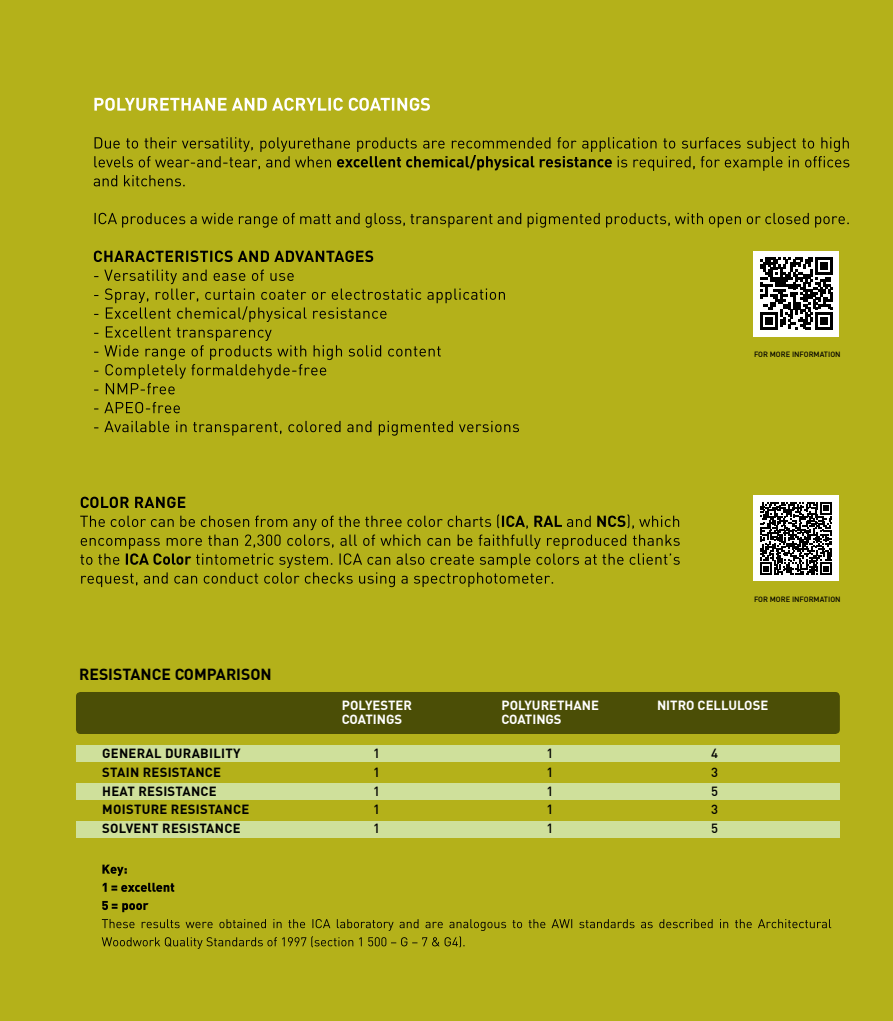
<style>
.page{position:relative;width:893px;height:1021px;background:#fff}
.page>*{position:absolute;margin:0;border:0;box-sizing:border-box;transform-origin:0 0}
.t1{font:700 15.75px "DIN Pro";color:#000}
.t2{font:700 13.05px/18.9px "DIN Pro";letter-spacing:.02em;color:#000}
.t3{font:700 13.05px/13.8px "DIN Pro";color:#fff}
.t4{font:500 13.05px/18.9px "DIN Pro";color:#000;text-align:justify}
.t5{font:500 7.5px "DIN Pro";color:#000}
</style>
<div class="page">
<div style="left:0;top:0;width:893px;height:1020px;background:#b4b11a"></div>
<svg style="left:94px;top:421px;width:425px;height:14px"></svg>
<svg style="left:94px;top:402px;width:86px;height:11px"></svg>
<svg style="left:94px;top:269px;width:411px;height:125px"></svg>
<svg style="left:94px;top:250px;width:279px;height:12px"></svg>
<svg style="left:95px;top:213px;width:754px;height:15px"></svg>
<svg style="left:94px;top:137px;width:755px;height:49px"></svg>
<svg style="left:94px;top:98px;width:336px;height:13px"></svg>
<svg style="left:102px;top:919px;width:729px;height:29px"></svg>
<svg style="left:102px;top:901px;width:47px;height:11px"></svg>
<svg style="left:103px;top:882px;width:71px;height:9px"></svg>
<svg style="left:102px;top:864px;width:25px;height:12px"></svg>
<div style="left:76px;top:821px;width:764px;height:16px;background:#cfe09b"></div>
<div style="left:76px;top:783px;width:764px;height:16px;background:#cfe09b"></div>
<div style="left:76px;top:745px;width:764px;height:16px;background:#cfe09b"></div>
<div style="left:76px;top:692px;width:764px;height:42px;background:#4b4e06;border-radius:4px"></div>
<svg style="left:80px;top:514px;width:600px;height:73px"></svg>
<svg style="left:81px;top:496px;width:104px;height:12px"></svg>
<div style="left:754px;top:251px;width:85px;height:85px;background:#fff"></div>
<svg style="left:761px;top:257px;width:72px;height:72px"></svg>
<div style="left:754px;top:495px;width:85px;height:85px;background:#fff"></div>
<svg style="left:760px;top:502px;width:72px;height:72px"></svg>
<p class="t5" style="left:754px;top:349px;width:88px">FOR MORE INFORMATION</p>
<p class="t1" style="left:79px;top:664px;width:194px">RESISTANCE COMPARISON</p>
<p class="t2" style="left:102px;top:743px;width:148px">GENERAL DURABILITY<br>STAIN RESISTANCE<br>HEAT RESISTANCE<br>MOISTURE RESISTANCE<br>SOLVENT RESISTANCE</p>
<p class="t3" style="left:342px;top:697px;width:71px">POLYESTER<br>COATINGS</p>
<p class="t4" style="left:373px;top:743px;width:8px">1<br>1<br>1<br>1<br>1</p>
<p class="t3" style="left:501px;top:697px;width:99px">POLYURETHANE<br>COATINGS</p>
<p class="t4" style="left:546px;top:743px;width:8px">1<br>1<br>1<br>1<br>1</p>
<p class="t5" style="left:754px;top:594px;width:88px">FOR MORE INFORMATION</p>
<p class="t3" style="left:657px;top:697px;width:113px">NITRO CELLULOSE</p>
<p class="t4" style="left:711px;top:743px;width:8px">4<br>3<br>5<br>3<br>5</p>
</div>
